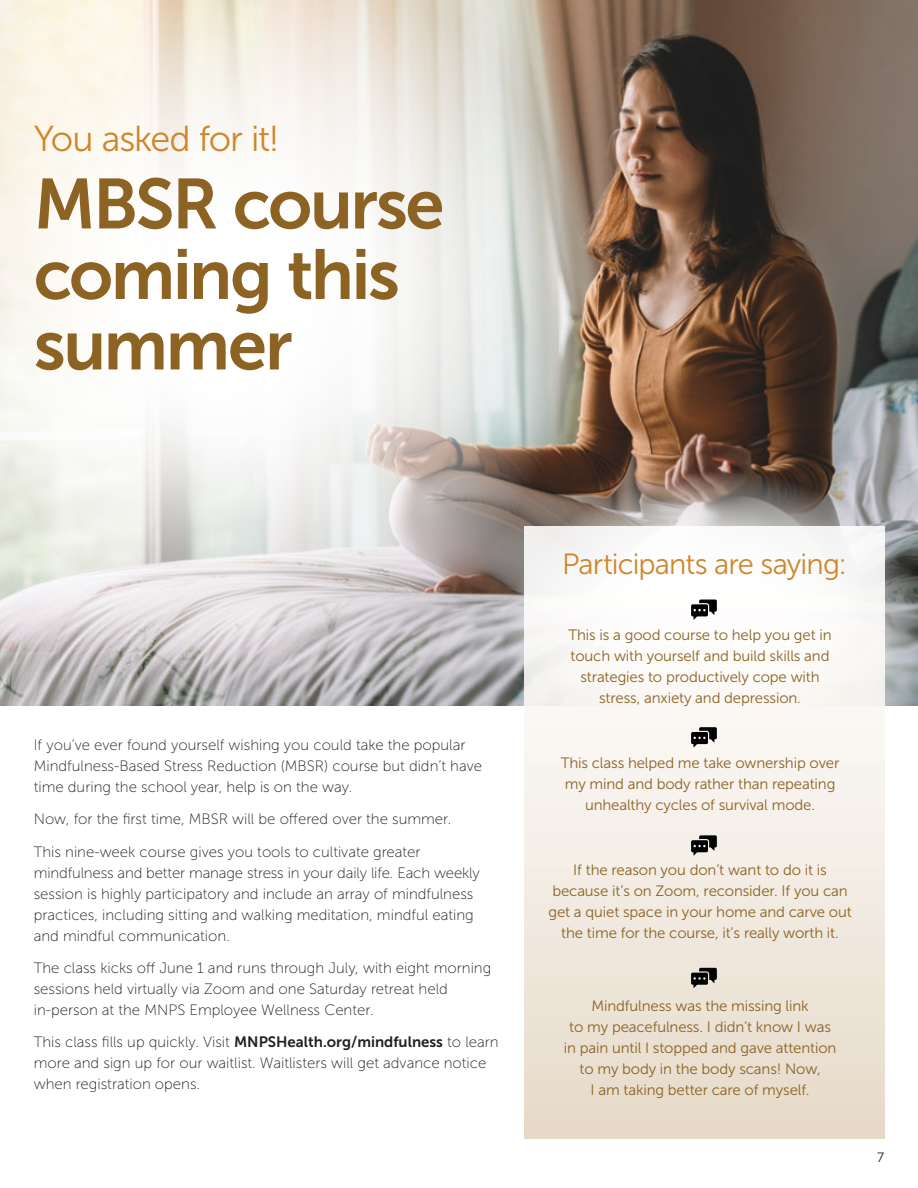
<style>
.page{position:relative;width:918px;height:1188px;background:#fff}
.page>*{position:absolute;margin:0;border:0;box-sizing:border-box;transform-origin:0 0}
.t1{font:70.5px/70.5px "Museo Sans 700";letter-spacing:-.035em;color:#8c6323}
.t2{font:36px "Museo Sans 300";letter-spacing:-.03em;color:#cf8629}
.t3{font:29.1px "Museo Sans 300";letter-spacing:-.03em;color:#cf8629}
.t4{font:15px/21px "Museo Sans 100";color:#231f20}
.t5{font:15px/21px "Museo Sans 300";letter-spacing:-.01em;color:#8c6323;text-align:center}
.t6{font:13.5px "Museo Sans 300";color:#231f20}
.s1{font-family:"Museo Sans 700"}
</style>
<div class="page">
<img style="left:0;top:0;width:918px;height:705px">
<svg style="left:0;top:0;width:579px;height:671px"></svg>
<svg style="left:505px;top:472px;width:413px;height:331px;background:#9d9793"></svg>
<div style="left:525px;top:526px;width:359px;height:613px;background:linear-gradient(to bottom,#fff,#e8dccb)"></div>
<svg style="left:691px;top:600px;width:26px;height:20px"></svg>
<svg style="left:691px;top:727px;width:26px;height:20px"></svg>
<svg style="left:691px;top:835px;width:26px;height:21px"></svg>
<svg style="left:691px;top:968px;width:26px;height:20px"></svg>
<h2 class="t2" style="left:34px;top:119px;width:247px">You asked for it!</h2>
<h1 class="t1" style="left:34px;top:169px;width:412px">MBSR course coming this summer</h1>
<p class="t4" style="left:34px;top:734px;width:450px">If you’ve ever found yourself wishing you could take the popular<br>Mindfulness-Based Stress Reduction (MBSR) course but didn’t have time during the school year, help is on the way.</p>
<p class="t4" style="left:34px;top:803px;width:419px;line-height:32.4px">Now, for the first time, MBSR will be offered over the summer.<br>This nine-week course gives you tools to cultivate greater</p>
<p class="t4" style="left:34px;top:862px;width:448px">mindfulness and better manage stress in your daily life. Each weekly session is highly participatory and include an array of mindfulness practices, including sitting and walking meditation, mindful eating and mindful communication.</p>
<p class="t4" style="left:34px;top:958px;width:459px">The class kicks off June 1 and runs through July, with eight morning sessions held virtually via Zoom and one Saturday retreat held in-person at the MNPS Employee Wellness Center.</p>
<p class="t4" style="left:34px;top:1032px;width:466px">This class fills up quickly. Visit <span class="s1">MNPSHealth.org/mindfulness</span> to learn more and sign up for our waitlist. Waitlisters will get advance notice when registration opens.</p>
<h3 class="t3" style="left:562px;top:548px;width:286px">Participants are saying:</h3>
<p class="t5" style="left:568px;top:625px;width:265px">This is a good course to help you get in touch with yourself and build skills and strategies to productively cope with stress, anxiety and depression.</p>
<p class="t5" style="left:561px;top:752px;width:280px">This class helped me take ownership over my mind and body rather than repeating unhealthy cycles of survival mode.</p>
<p class="t5" style="left:548px;top:859px;width:305px">If the reason you don’t want to do it is because it’s on Zoom, reconsider. If you can get a quiet space in your home and carve out the time for the course, it’s really worth it.</p>
<p class="t5" style="left:564px;top:996px;width:274px">Mindfulness was the missing link<br>to my peacefulness. I didn’t know I was in pain until I stopped and gave attention to my body in the body scans! Now,<br>I am taking better care of myself.</p>
<p class="t6" style="left:877px;top:1150px;width:9px">7</p>
</div>
